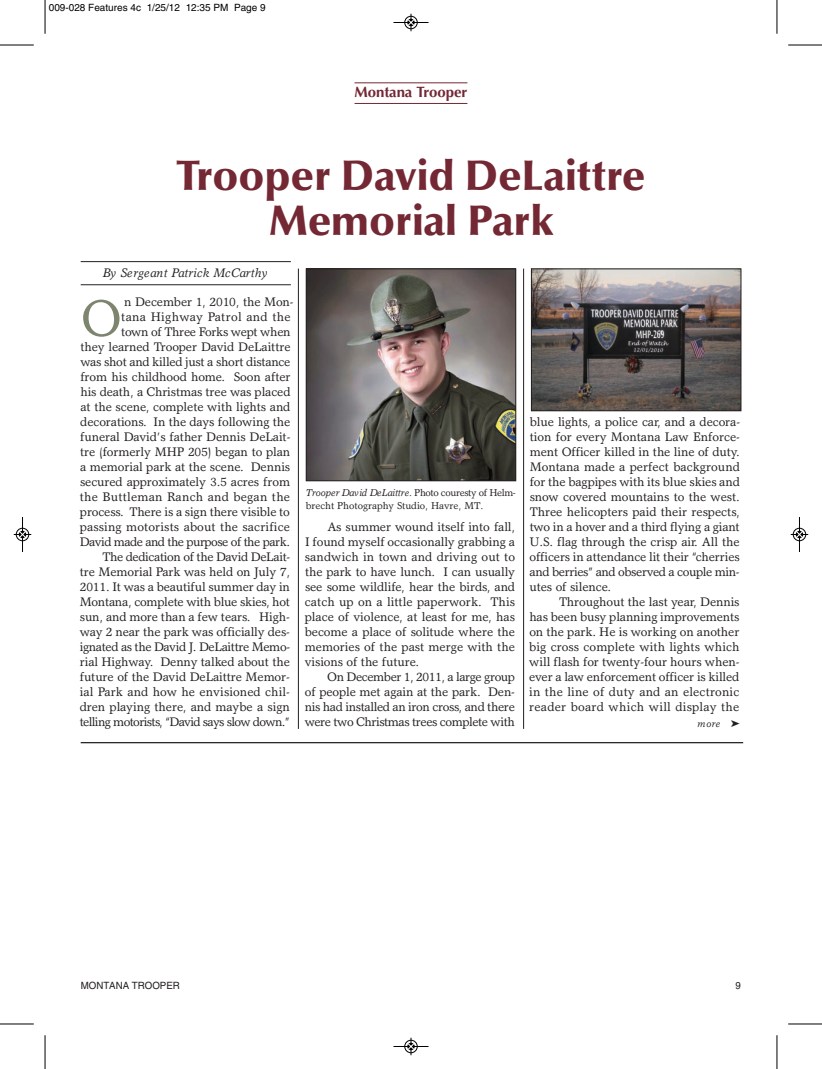
<style>
.page{position:relative;width:822px;height:1069px;background:#fff}
.page>*{position:absolute;margin:0;border:0;box-sizing:border-box;transform-origin:0 0}
.t1{font:51.88px "AT Garth Graphic";color:#7d856f}
.t2{font:900 42.5px/45px "Optima";color:#732833;text-align:center}
.t3{font:700 15px "Optima";letter-spacing:-.005em;color:#732833}
.t4{font:12.5px/15px "AT Garth Graphic";letter-spacing:-.01em;color:#231f20;text-align:right}
.t5{font:12.5px "AT Garth Graphic";letter-spacing:-.03em;color:#231f20}
.t6{font:12.5px "AT Garth Graphic";letter-spacing:-.035em;color:#231f20}
.t7{font:12.5px "AT Garth Graphic";letter-spacing:.01em;color:#231f20}
.t8{font:12.5px "AT Garth Graphic";letter-spacing:.015em;color:#231f20}
.t9{font:italic 12.5px "AT Garth Graphic";letter-spacing:.005em;color:#231f20}
.t10{font:10px/12.5px "AT Garth Graphic";letter-spacing:-.005em;color:#231f20}
.t11{font:10px "Helvetica";color:#000}
.t12{font:10px "Helvetica";color:#231f20}
.t13{font:italic 10px "AT Garth Graphic";color:#231f20}
.s1{font-style:italic}
</style>
<div class="page">
<hr style="left:298px;top:269px;width:1px;height:460px;background:#231f20">
<hr style="left:523px;top:269px;width:1px;height:460px;background:#231f20">
<hr style="left:354px;top:82px;width:113px;height:1px;background:#732833">
<hr style="left:354px;top:103px;width:113px;height:1px;background:#732833">
<hr style="left:81px;top:261px;width:210px;height:1px;background:#231f20">
<hr style="left:81px;top:284px;width:210px;height:1px;background:#231f20">
<img style="left:533px;top:271px;width:206px;height:138px">
<div style="left:531px;top:269px;width:210px;height:142px;border:1px solid #231f20"></div>
<img style="left:308px;top:271px;width:206px;height:208px">
<div style="left:306px;top:269px;width:210px;height:212px;border:1px solid #231f20"></div>
<hr style="left:81px;top:742px;width:661px;height:1px;background:#231f20">
<hr style="left:45px;top:0;width:1px;height:34px;background:#000">
<hr style="left:0;top:45px;width:34px;height:1px;background:#000">
<hr style="left:776px;top:0;width:1px;height:34px;background:#000">
<hr style="left:788px;top:45px;width:33px;height:1px;background:#000">
<hr style="left:45px;top:1035px;width:1px;height:34px;background:#000">
<hr style="left:0;top:1024px;width:34px;height:1px;background:#000">
<hr style="left:776px;top:1035px;width:1px;height:34px;background:#000">
<hr style="left:788px;top:1024px;width:33px;height:1px;background:#000">
<hr style="left:393px;top:22px;width:35px;height:1px;background:#000">
<div style="left:404px;top:16px;width:13px;height:13px;border:1px solid #000;border-radius:50%"></div>
<svg style="left:407px;top:14px;width:7px;height:17px"></svg>
<hr style="left:393px;top:1046px;width:35px;height:1px;background:#000">
<div style="left:404px;top:1040px;width:13px;height:13px;border:1px solid #000;border-radius:50%"></div>
<svg style="left:407px;top:1038px;width:7px;height:17px"></svg>
<hr style="left:22px;top:517px;width:1px;height:35px;background:#000">
<div style="left:16px;top:528px;width:13px;height:13px;border:1px solid #000;border-radius:50%"></div>
<svg style="left:14px;top:531px;width:17px;height:7px"></svg>
<hr style="left:799px;top:517px;width:1px;height:35px;background:#000">
<div style="left:792px;top:528px;width:13px;height:13px;border:1px solid #000;border-radius:50%"></div>
<svg style="left:790px;top:531px;width:18px;height:7px"></svg>
<p class="t11" style="left:49px;top:4px;width:218px">009-028 Features 4c 1/25/12 12:35 PM Page 9</p>
<p class="t3" style="left:354px;top:86px;width:114px">Montana Trooper</p>
<p class="t2" style="left:176px;top:157px;width:470px">Trooper David DeLaittre<br>Memorial Park</p>
<p class="t9" style="left:103px;top:268px;width:166px">By Sergeant Patrick McCarthy</p>
<p class="t1" style="left:81px;top:298px;width:43px">O</p>
<p class="t4" style="left:80px;top:295px;width:215px">n December 1, 2010, the Mon-<br>tana Highway Patrol and the<br>town of Three Forks wept when<br>they learned Trooper David DeLaittre was shot and killed just a short distance from his childhood home. Soon after his death, a Christmas tree was placed at the scene, complete with lights and decorations. In the days following the funeral David’s father Dennis DeLait&shy;tre (formerly MHP 205) began to plan a memorial park at the scene. Dennis secured approximately 3.5 acres from the Buttleman Ranch and began the process. There is a sign there visible to passing motorists about the sacrifice David made and the purpose of the park.<br>The dedication of the David DeLait-<br>tre Memorial Park was held on July 7, 2011. It was a beautiful summer day in Montana, complete with blue skies, hot sun, and more than a few tears. High&shy;way 2 near the park was officially des&shy;ignated as the David J. DeLaittre Memo&shy;rial Highway. Denny talked about the future of the David DeLaittre Memor&shy;ial Park and how he envisioned chil&shy;dren playing there, and maybe a sign telling motorists, “David says slow down.”</p>
<p class="t10" style="left:305px;top:487px;width:212px"><span class="s1">Trooper David DeLaittre.</span> Photo couresty of Helm&shy;brecht Photography Studio, Havre, MT.</p>
<p class="t4" style="left:327px;top:520px;width:189px">As summer wound itself into fall,</p>
<p class="t4" style="left:305px;top:535px;width:211px">I found myself occasionally grabbing a</p>
<p class="t4" style="left:305px;top:550px;width:212px">sandwich in town and driving out to</p>
<p class="t4" style="left:305px;top:565px;width:211px">the park to have lunch. I can usually</p>
<p class="t4" style="left:305px;top:580px;width:211px">see some wildlife, hear the birds, and</p>
<p class="t4" style="left:305px;top:595px;width:211px">catch up on a little paperwork. This</p>
<p class="t4" style="left:305px;top:610px;width:211px">place of violence, at least for me, has</p>
<p class="t4" style="left:305px;top:625px;width:212px">become a place of solitude where the</p>
<p class="t4" style="left:305px;top:640px;width:211px">memories of the past merge with the</p>
<p class="t4" style="left:305px;top:655px;width:116px">visions of the future.</p>
<p class="t6" style="left:327px;top:672px;width:189px">On December 1, 2011, a large group</p>
<p class="t4" style="left:305px;top:685px;width:211px">of people met again at the park. Den-</p>
<p class="t5" style="left:305px;top:702px;width:211px">nis had installed an iron cross, and there</p>
<p class="t6" style="left:304px;top:717px;width:211px">were two Christmas trees complete with</p>
<p class="t4" style="left:529px;top:415px;width:211px">blue lights, a police car, and a decora-</p>
<p class="t4" style="left:529px;top:430px;width:211px">tion for every Montana Law Enforce-</p>
<p class="t4" style="left:529px;top:445px;width:211px">ment Officer killed in the line of duty.</p>
<p class="t4" style="left:529px;top:460px;width:212px">Montana made a perfect background</p>
<p class="t4" style="left:529px;top:475px;width:211px">for the bagpipes with its blue skies and</p>
<p class="t4" style="left:529px;top:490px;width:211px">snow covered mountains to the west.</p>
<p class="t4" style="left:529px;top:505px;width:212px">Three helicopters paid their respects,</p>
<p class="t4" style="left:529px;top:520px;width:211px">two in a hover and a third flying a giant</p>
<p class="t4" style="left:529px;top:535px;width:211px">U.S. flag through the crisp air. All the</p>
<p class="t4" style="left:529px;top:550px;width:212px">officers in attendance lit their “cherries</p>
<p class="t5" style="left:529px;top:567px;width:211px">and berries” and observed a couple min-</p>
<p class="t4" style="left:529px;top:580px;width:83px">utes of silence.</p>
<p class="t4" style="left:559px;top:595px;width:182px">Throughout the last year, Dennis</p>
<p class="t4" style="left:529px;top:610px;width:211px">has been busy planning improvements</p>
<p class="t4" style="left:529px;top:625px;width:211px">on the park. He is working on another</p>
<p class="t4" style="left:529px;top:640px;width:212px">big cross complete with lights which</p>
<p class="t4" style="left:529px;top:655px;width:211px">will flash for twenty-four hours when-</p>
<p class="t4" style="left:529px;top:670px;width:211px">ever a law enforcement officer is killed</p>
<p class="t7" style="left:529px;top:687px;width:211px">in the line of duty and an electronic</p>
<p class="t8" style="left:529px;top:702px;width:212px">reader board which will display the</p>
<p class="t13" style="left:697px;top:720px;width:24px">more</p>
<p class="t12" style="left:81px;top:982px;width:101px">MONTANA TROOPER</p>
<p class="t12" style="left:735px;top:982px;width:7px">9</p>
</div>
